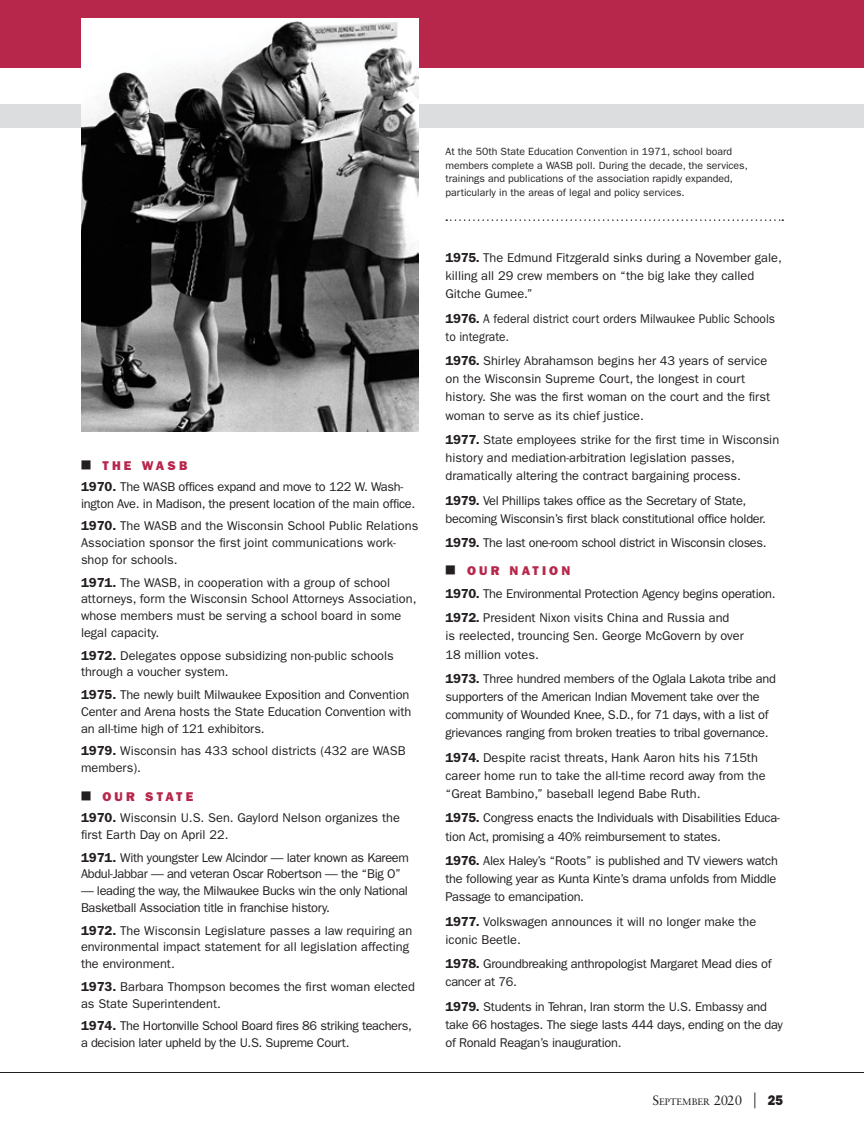
<style>
.page{position:relative;width:864px;height:1134px;background:#fff}
.page>*{position:absolute;margin:0;border:0;box-sizing:border-box;transform-origin:0 0}
.t1{font:12.75px/18.3px "Franklin Gothic";color:#231f20}
.t2{font:12.75px/18.3px "Franklin Gothic";letter-spacing:-.02em;color:#231f20}
.t3{font:12.75px/16.8px "Franklin Gothic";letter-spacing:-.025em;color:#231f20}
.t4{font:12.75px/18.3px "Franklin Gothic";color:#231f20;scale:.94 1}
.t5{font:10.5px/13.5px "Franklin Gothic";color:#231f20}
.t6{font:9.45px "Sabon";color:#231f20}
.s1{font-family:"Universal Newswith Comm Pi";font-size:18px}
.s2{font-weight:800;color:#b7274c}
.s3{font-weight:600;font-size:13.2px}
.s4{font-size:13.5px}
.s5{font-size:20.25px}
.s6{font-family:"Franklin Gothic";font-weight:800;font-size:14.1px}
</style>
<div class="page">
<div style="left:0;top:104px;width:864px;height:24px;background:#dcddde"></div>
<svg style="left:446px;top:219px;width:337px;height:2px"></svg>
<hr style="left:0;top:1072px;width:864px;height:1px;background:#231f20">
<div style="left:0;top:0;width:864px;height:68px;background:#b7274c"></div>
<img style="left:81px;top:19px;width:337px;height:413px">
<p class="t2" style="left:81px;top:455px;width:324px;line-height:21.3px"><span class="s1">n</span> <span class="s2">THE WASB<br></span><span class="s3">1970.</span> The WASB offices expand and move to 122 W. Wash-</p>
<p class="t2" style="left:81px;top:492px;width:339px;line-height:22.8px">ington Ave. in Madison, the present location of the main office.<br><span class="s3">1970.</span> The WASB and the Wisconsin School Public Relations</p>
<p class="t1" style="left:81px;top:535px;width:317px;line-height:16.8px">Association sponsor the first joint communications work&shy;shop for schools.</p>
<p class="t1" style="left:81px;top:574px;width:337px;line-height:16.8px"><span class="s3">1971.</span> The WASB, in cooperation with a group of school attorneys, form the Wisconsin School Attorneys Association, whose members must be serving a school board in some legal capacity.</p>
<p class="t1" style="left:81px;top:647px;width:314px;line-height:16.8px"><span class="s3">1972.</span> Delegates oppose subsidizing non-public schools through a voucher system.</p>
<p class="t1" style="left:81px;top:687px;width:332px;line-height:16.8px"><span class="s3">1975.</span> The newly built Milwaukee Exposition and Convention<br>Center and Arena hosts the State Education Convention with an all-time high of 121 exhibitors.</p>
<p class="t1" style="left:81px;top:743px;width:326px;line-height:16.8px"><span class="s3">1979.</span> Wisconsin has 433 school districts (432 are WASB members).</p>
<p class="t1" style="left:81px;top:786px;width:320px;line-height:21.3px"><span class="s1">n</span> <span class="s2">OUR STATE<br></span><span class="s3">1970.</span> Wisconsin U.S. Sen. Gaylord Nelson organizes the</p>
<p class="t3" style="left:81px;top:823px;width:329px;line-height:22.8px">first Earth Day on April 22.<br><span class="s3">1971.</span> With youngster Lew Alcindor — later known as Kareem</p>
<p class="t3" style="left:81px;top:866px;width:321px">Abdul-Jabbar — and veteran Oscar Robertson — the “Big O”</p>
<p class="t3" style="left:81px;top:882px;width:328px">— leading the way, the Milwaukee Bucks win the only National<br>Basketball Association title in franchise history.</p>
<p class="t1" style="left:81px;top:922px;width:333px;line-height:16.8px"><span class="s3">1972.</span> The Wisconsin Legislature passes a law requiring an environmental impact statement for all legislation affecting the environment.</p>
<p class="t1" style="left:81px;top:978px;width:335px;line-height:16.8px"><span class="s3">1973.</span> Barbara Thompson becomes the first woman elected as State Superintendent.</p>
<p class="t3" style="left:81px;top:1018px;width:332px"><span class="s3">1974.</span> The Hortonville School Board fires 86 striking teachers, a decision later upheld by the U.S. Supreme Court.</p>
<p class="t5" style="left:446px;top:145px;width:304px">At the 50th State Education Convention in 1971, school board members complete a WASB poll. During the decade, the services, trainings and publications of the association rapidly expanded, particularly in the areas of legal and policy services.</p>
<p class="t1" style="left:446px;top:248px;width:338px"><span class="s3">1975.</span> The Edmund Fitzgerald sinks during a November gale, killing all 29 crew members on “the big lake they called<br>Gitche Gumee.”</p>
<p class="t4" style="left:446px;top:309px;width:352px"><span class="s3">1976.</span> A federal district court orders Milwaukee Public Schools to integrate.</p>
<p class="t1" style="left:446px;top:352px;width:326px"><span class="s3">1976.</span> Shirley Abrahamson begins her 43 years of service on the Wisconsin Supreme Court, the longest in court history. She was the first woman on the court and the first woman to serve as its chief justice.</p>
<p class="t1" style="left:446px;top:431px;width:335px"><span class="s3">1977.</span> State employees strike for the first time in Wisconsin history and mediation-arbitration legislation passes, dramatically altering the contract bargaining process.</p>
<p class="t2" style="left:446px;top:491px;width:322px"><span class="s3">1979.</span> Vel Phillips takes office as the Secretary of State, becoming Wisconsin’s first black constitutional office holder.</p>
<p class="t3" style="left:446px;top:529px;width:323px;line-height:28px"><span class="s3">1979.</span> The last one-room school district in Wisconsin closes. <span class="s1">n</span> <span class="s2">OUR NATION</span></p>
<p class="t2" style="left:446px;top:581px;width:332px;line-height:24.3px"><span class="s3">1970.</span> The Environmental Protection Agency begins operation.<br><span class="s3">1972.</span> President Nixon visits China and Russia and</p>
<p class="t1" style="left:446px;top:627px;width:300px">is reelected, trouncing Sen. George McGovern by over<br>18 million votes.</p>
<p class="t2" style="left:445px;top:669px;width:332px"><span class="s3">1973.</span> Three hundred members of the Oglala Lakota tribe and supporters of the American Indian Movement take over the community of Wounded Knee, S.D., for 71 days, with a list of grievances ranging from broken treaties to tribal governance.</p>
<p class="t1" style="left:446px;top:748px;width:322px"><span class="s3">1974.</span> Despite racist threats, Hank Aaron hits his 715th career home run to take the all-time record away from the “Great Bambino,” baseball legend Babe Ruth.</p>
<p class="t2" style="left:445px;top:809px;width:336px"><span class="s3">1975.</span> Congress enacts the Individuals with Disabilities Educa&shy;tion Act, promising a 40% reimbursement to states.</p>
<p class="t1" style="left:445px;top:852px;width:334px;text-align:justify"><span class="s3">1976.</span> Alex Haley’s “Roots” is published and TV viewers watch the following year as Kunta Kinte’s drama unfolds from Middle Passage to emancipation.</p>
<p class="t1" style="left:445px;top:912px;width:312px"><span class="s3">1977.</span> Volkswagen announces it will no longer make the iconic Beetle.</p>
<p class="t2" style="left:445px;top:955px;width:328px"><span class="s3">1978.</span> Groundbreaking anthropologist Margaret Mead dies of cancer at 76.</p>
<p class="t2" style="left:445px;top:997px;width:339px"><span class="s3">1979.</span> Students in Tehran, Iran storm the U.S. Embassy and take 66 hostages. The siege lasts 444 days, ending on the day of Ronald Reagan’s inauguration.</p>
<p class="t6" style="left:652px;top:1097px;width:132px"><span class="s4">S</span>EPTEMBER <span class="s4">2020</span> <span class="s5">|</span> <span class="s6">25</span></p>
</div>
